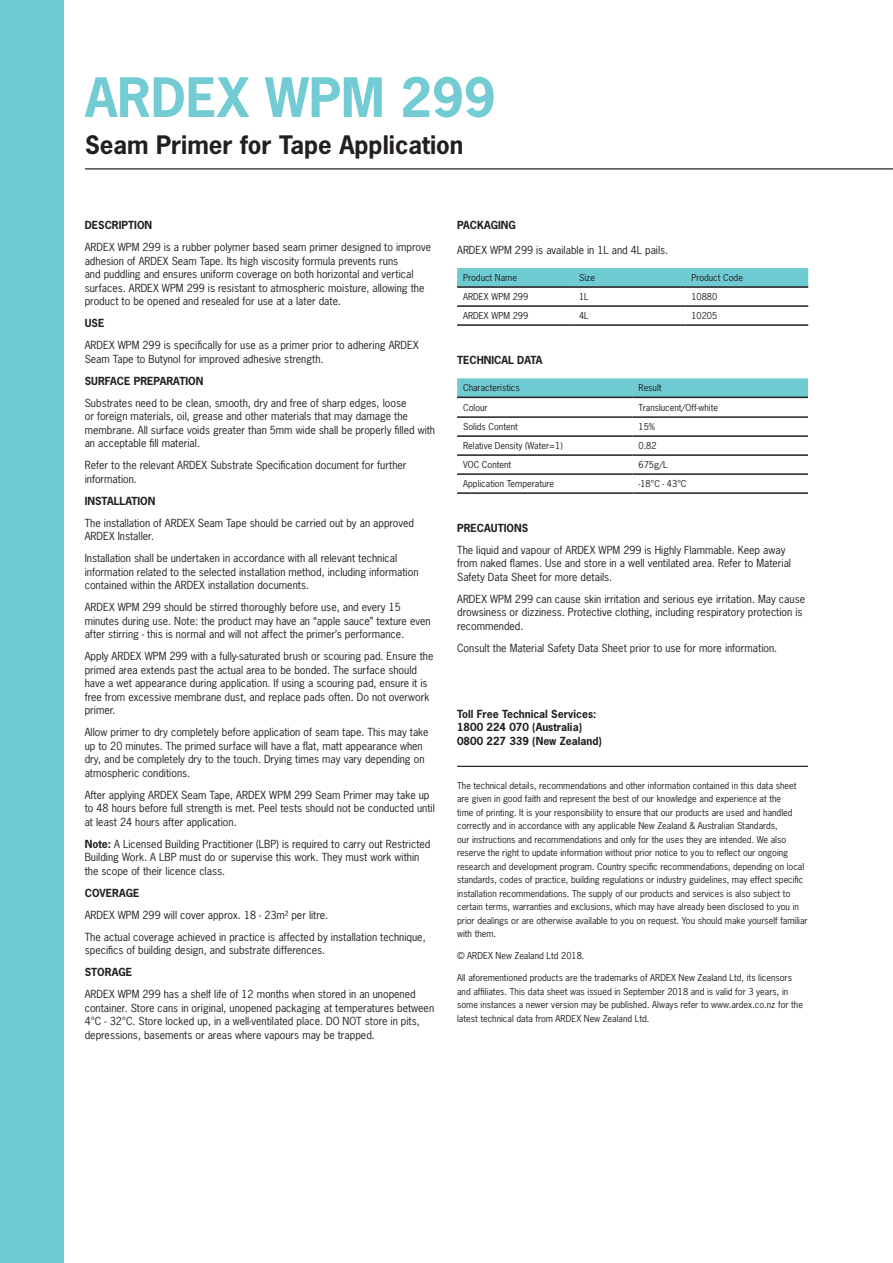
<style>
.page{position:relative;width:893px;height:1263px;background:#fff}
.page>*{position:absolute;margin:0;border:0;box-sizing:border-box;transform-origin:0 0}
.Ardex_Heading{font:700 51px "News Gothic Std";color:#73ccd3}
.Ardex_Heading3{font:700 24px "News Gothic Std";color:#231f20}
.Copy{font:10.5px/13.5px "News Gothic Std";color:#231f20}
.Subhead_2{font:700 10.5px/13.5px "News Gothic Std";color:#231f20}
.Body_text{font:10.5px "News Gothic Std";color:#231f20}
.Copy-2{font:700 10.5px "News Gothic Std";color:#231f20}
.Paragraph_Style_1{font:9px/13.5px "News Gothic Std";color:#231f20}
.s1{font-weight:700}
</style>
<div class="page">
<div style="left:457px;top:268px;width:351px;height:18px;background:#6fcbd2"></div>
<hr style="left:457px;top:305px;width:116px;height:2px;background:#231f20">
<hr style="left:573px;top:305px;width:112px;height:2px;background:#231f20">
<hr style="left:685px;top:305px;width:123px;height:2px;background:#231f20">
<hr style="left:457px;top:324px;width:116px;height:2px;background:#231f20">
<hr style="left:573px;top:324px;width:112px;height:2px;background:#231f20">
<hr style="left:685px;top:324px;width:123px;height:2px;background:#231f20">
<hr style="left:457px;top:286px;width:116px;height:2px;background:#231f20">
<hr style="left:573px;top:286px;width:112px;height:2px;background:#231f20">
<hr style="left:685px;top:286px;width:123px;height:2px;background:#231f20">
<svg style="left:457px;top:378px;width:351px;height:19px;background:#70c8cf"></svg>
<hr style="left:457px;top:397px;width:175px;height:1px;background:#231f20">
<hr style="left:632px;top:397px;width:176px;height:1px;background:#231f20">
<hr style="left:457px;top:416px;width:175px;height:2px;background:#231f20">
<hr style="left:632px;top:416px;width:176px;height:2px;background:#231f20">
<hr style="left:457px;top:435px;width:175px;height:2px;background:#231f20">
<hr style="left:632px;top:435px;width:176px;height:2px;background:#231f20">
<hr style="left:457px;top:454px;width:175px;height:2px;background:#231f20">
<hr style="left:632px;top:454px;width:176px;height:2px;background:#231f20">
<hr style="left:457px;top:473px;width:175px;height:2px;background:#231f20">
<hr style="left:632px;top:473px;width:176px;height:2px;background:#231f20">
<hr style="left:457px;top:492px;width:175px;height:2px;background:#231f20">
<hr style="left:632px;top:492px;width:176px;height:2px;background:#231f20">
<hr style="left:457px;top:766px;width:351px;height:1px;background:#231f20">
<hr style="left:85px;top:168px;width:808px;height:1px;background:#231f20">
<div style="left:0;top:0;width:64px;height:1263px;background:#6fcbd2"></div>
<p class="Ardex_Heading" style="left:85px;top:64px;width:412px">ARDEX WPM 299</p>
<p class="Ardex_Heading3" style="left:85px;top:129px;width:380px">Seam Primer for Tape Application</p>
<p class="Subhead_2" style="left:85px;top:218px;width:69px">DESCRIPTION</p>
<p class="Copy" style="left:85px;top:240px;width:348px">ARDEX WPM 299 is a rubber polymer based seam primer designed to improve adhesion of ARDEX Seam Tape. Its high viscosity formula prevents runs<br>and puddling and ensures uniform coverage on both horizontal and vertical surfaces. ARDEX WPM 299 is resistant to atmospheric moisture, allowing the product to be opened and resealed for use at a later date.</p>
<p class="Copy-2" style="left:85px;top:316px;width:21px">USE</p>
<p class="Copy" style="left:85px;top:338px;width:335px">ARDEX WPM 299 is specifically for use as a primer prior to adhering ARDEX<br>Seam Tape to Butynol for improved adhesive strength.</p>
<p class="Subhead_2" style="left:85px;top:374px;width:120px">SURFACE PREPARATION</p>
<p class="Copy" style="left:85px;top:396px;width:352px">Substrates need to be clean, smooth, dry and free of sharp edges, loose<br>or foreign materials, oil, grease and other materials that may damage the membrane. All surface voids greater than 5mm wide shall be properly filled with an acceptable fill material.</p>
<p class="Copy" style="left:85px;top:459px;width:323px">Refer to the relevant ARDEX Substrate Specification document for further information.</p>
<p class="Subhead_2" style="left:85px;top:494px;width:72px">INSTALLATION</p>
<p class="Copy" style="left:85px;top:516px;width:331px">The installation of ARDEX Seam Tape should be carried out by an approved<br>ARDEX Installer.</p>
<p class="Copy" style="left:85px;top:552px;width:335px">Installation shall be undertaken in accordance with all relevant technical information related to the selected installation method, including information contained within the ARDEX installation documents.</p>
<p class="Copy" style="left:85px;top:601px;width:347px">ARDEX WPM 299 should be stirred thoroughly before use, and every 15 minutes during use. Note: the product may have an “apple sauce” texture even after stirring - this is normal and will not affect the primer’s performance.</p>
<p class="Copy" style="left:85px;top:650px;width:350px">Apply ARDEX WPM 299 with a fully-saturated brush or scouring pad. Ensure the primed area extends past the actual area to be bonded. The surface should have a wet appearance during application. If using a scouring pad, ensure it is free from excessive membrane dust, and replace pads often. Do not overwork primer.</p>
<p class="Copy" style="left:85px;top:726px;width:345px">Allow primer to dry completely before application of seam tape. This may take up to 20 minutes. The primed surface will have a flat, matt appearance when dry, and be completely dry to the touch. Drying times may vary depending on atmospheric conditions.</p>
<p class="Copy" style="left:85px;top:788px;width:352px">After applying ARDEX Seam Tape, ARDEX WPM 299 Seam Primer may take up to 48 hours before full strength is met. Peel tests should not be conducted until at least 24 hours after application.</p>
<p class="Copy" style="left:85px;top:837px;width:347px"><span class="s1">Note:</span> A Licensed Building Practitioner (LBP) is required to carry out Restricted<br>Building Work. A LBP must do or supervise this work. They must work within the scope of their licence class.</p>
<p class="Subhead_2" style="left:85px;top:886px;width:56px">COVERAGE</p>
<p class="Copy" style="left:85px;top:908px;width:245px">ARDEX WPM 299 will cover approx. 18 - 23m² per litre.</p>
<p class="Copy" style="left:85px;top:930px;width:342px">The actual coverage achieved in practice is affected by installation technique, specifics of building design, and substrate differences.</p>
<p class="Subhead_2" style="left:85px;top:965px;width:49px">STORAGE</p>
<p class="Copy" style="left:85px;top:988px;width:351px">ARDEX WPM 299 has a shelf life of 12 months when stored in an unopened container. Store cans in original, unopened packaging at temperatures between 4°C - 32°C. Store locked up, in a well-ventilated place. DO NOT store in pits, depressions, basements or areas where vapours may be trapped.</p>
<p class="Subhead_2" style="left:457px;top:218px;width:60px">PACKAGING</p>
<p class="Body_text" style="left:457px;top:243px;width:213px">ARDEX WPM 299 is available in 1L and 4L pails.</p>
<p class="Paragraph_Style_1" style="left:463px;top:271px;width:55px">Product Name</p>
<p class="Paragraph_Style_1" style="left:579px;top:271px;width:17px">Size</p>
<p class="Paragraph_Style_1" style="left:691px;top:271px;width:53px">Product Code</p>
<p class="Paragraph_Style_1" style="left:463px;top:290px;width:67px">ARDEX WPM 299</p>
<p class="Paragraph_Style_1" style="left:579px;top:290px;width:11px">1L</p>
<p class="Paragraph_Style_1" style="left:691px;top:290px;width:27px">10880</p>
<p class="Paragraph_Style_1" style="left:463px;top:309px;width:67px">ARDEX WPM 299</p>
<p class="Paragraph_Style_1" style="left:579px;top:309px;width:11px">4L</p>
<p class="Paragraph_Style_1" style="left:691px;top:309px;width:27px">10205</p>
<p class="Subhead_2" style="left:457px;top:353px;width:87px">TECHNICAL DATA</p>
<p class="Paragraph_Style_1" style="left:463px;top:381px;width:58px">Characteristics</p>
<p class="Paragraph_Style_1" style="left:638px;top:381px;width:25px">Result</p>
<p class="Paragraph_Style_1" style="left:463px;top:401px;width:26px">Colour</p>
<p class="Paragraph_Style_1" style="left:638px;top:401px;width:81px">Translucent/Off-white</p>
<p class="Paragraph_Style_1" style="left:463px;top:420px;width:56px">Solids Content</p>
<p class="Paragraph_Style_1" style="left:638px;top:420px;width:18px">15%</p>
<p class="Paragraph_Style_1" style="left:463px;top:439px;width:101px">Relative Density (Water=1)</p>
<p class="Paragraph_Style_1" style="left:638px;top:439px;width:20px">0.82</p>
<p class="Paragraph_Style_1" style="left:463px;top:458px;width:50px">VOC Content</p>
<p class="Paragraph_Style_1" style="left:638px;top:458px;width:31px">675g/L</p>
<p class="Paragraph_Style_1" style="left:463px;top:477px;width:92px">Application Temperature</p>
<p class="Paragraph_Style_1" style="left:638px;top:477px;width:50px">-18°C - 43°C</p>
<p class="Subhead_2" style="left:457px;top:521px;width:73px">PRECAUTIONS</p>
<p class="Copy" style="left:457px;top:543px;width:335px">The liquid and vapour of ARDEX WPM 299 is Highly Flammable. Keep away from naked flames. Use and store in a well ventilated area. Refer to Material<br>Safety Data Sheet for more details.</p>
<p class="Copy" style="left:457px;top:592px;width:349px">ARDEX WPM 299 can cause skin irritation and serious eye irritation. May cause drowsiness or dizziness. Protective clothing, including respiratory protection is recommended.</p>
<p class="Copy" style="left:457px;top:641px;width:322px">Consult the Material Safety Data Sheet prior to use for more information.</p>
<p class="Subhead_2" style="left:457px;top:707px;width:146px">Toll Free Technical Services:<br>1800 224 070 (Australia)<br>0800 227 339 (New Zealand)</p>
<p class="Paragraph_Style_1" style="left:457px;top:779px;width:352px">The technical details, recommendations and other information contained in this data sheet are given in good faith and represent the best of our knowledge and experience at the<br>time of printing. It is your responsibility to ensure that our products are used and handled correctly and in accordance with any applicable New Zealand &amp; Australian Standards,<br>our instructions and recommendations and only for the uses they are intended. We also reserve the right to update information without prior notice to you to reflect our ongoing research and development program. Country specific recommendations, depending on local standards, codes of practice, building regulations or industry guidelines, may effect specific installation recommendations. The supply of our products and services is also subject to certain terms, warranties and exclusions, which may have already been disclosed to you in prior dealings or are otherwise available to you on request. You should make yourself familiar with them.</p>
<p class="Paragraph_Style_1" style="left:457px;top:949px;width:129px">© ARDEX New Zealand Ltd 2018.</p>
<p class="Paragraph_Style_1" style="left:457px;top:971px;width:347px">All aforementioned products are the trademarks of ARDEX New Zealand Ltd, its licensors and affiliates. This data sheet was issued in September 2018 and is valid for 3 years, in some instances a newer version may be published. Always refer to www.ardex.co.nz for the latest technical data from ARDEX New Zealand Ltd.</p>
</div>
